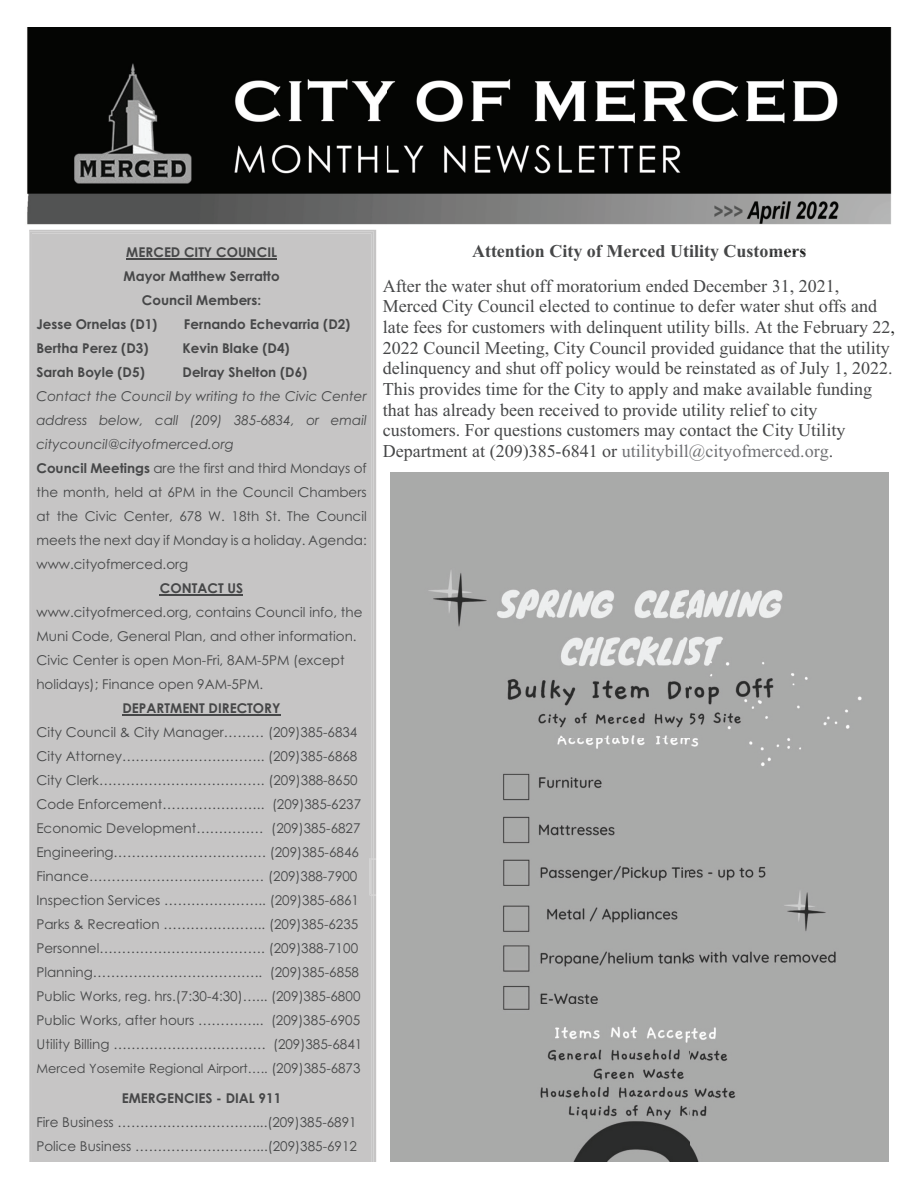
<style>
.page{position:relative;width:918px;height:1188px;background:#fff}
.page>*{position:absolute;margin:0;border:0;box-sizing:border-box;transform-origin:0 0}
.t1{font:18px/20.7px "Times New Roman";color:#464748}
.t2{font:18px/20.7px "Times New Roman";color:#1e1f1e}
.t3{font:13.5px/24px "Century Gothic";color:#464748}
.t4{font:700 13.5px "Century Gothic";color:#464748}
.t5{font:12.75px "Century Gothic";color:#464748}
.s1{font-style:italic}
.s2{font-weight:700}
.s3{font-size:13.5px}
.s4{font-weight:700;color:#1e1f1e}
.s5{color:#1e1f1e}
.s6{color:#707174}
</style>
<div class="page">
<div style="left:30px;top:231px;width:344px;height:930px;background:#c6c5c5"></div>
<hr style="left:126px;top:259px;width:151px;height:1px;background:#464748">
<hr style="left:160px;top:595px;width:83px;height:1px;background:#464748">
<hr style="left:122px;top:715px;width:158px;height:1px;background:#464748">
<svg style="left:369px;top:858px;width:8px;height:37px"></svg>
<img style="left:390px;top:472px;width:498px;height:689px">
<img style="left:27px;top:27px;width:865px;height:198px">
<p class="t4" style="left:126px;top:244px;width:152px">MERCED CITY COUNCIL</p>
<p class="t4" style="left:124px;top:268px;width:158px">Mayor Matthew Serratto</p>
<p class="t4" style="left:142px;top:292px;width:121px">Council Members:</p>
<p class="t4" style="left:36px;top:316px;width:123px">Jesse Ornelas (D1)</p>
<p class="t4" style="left:184px;top:316px;width:168px">Fernando Echevarria (D2)</p>
<p class="t4" style="left:36px;top:340px;width:114px">Bertha Perez (D3)</p>
<p class="t4" style="left:182px;top:340px;width:109px">Kevin Blake (D4)</p>
<p class="t4" style="left:36px;top:364px;width:110px">Sarah Boyle (D5)</p>
<p class="t4" style="left:182px;top:364px;width:126px">Delray Shelton (D6)</p>
<p class="t3" style="left:36px;top:384px;width:332px"><span class="s1">Contact the Council by writing to the Civic Center address below, call (209) 385-6834, or email citycouncil@cityofmerced.org<br></span><span class="s2">Council Meetings</span> are the first and third Mondays of the month, held at 6PM in the Council Chambers at the Civic Center, 678 W. 18th St. The Council meets the next day if Monday is a holiday. Agenda: www.cityofmerced.org</p>
<p class="t4" style="left:160px;top:580px;width:85px">CONTACT US</p>
<p class="t3" style="left:36px;top:600px;width:328px">www.cityofmerced.org, contains Council info, the Muni Code, General Plan, and other information.<br>Civic Center is open Mon-Fri, 8AM-5PM (except holidays); Finance open 9AM-5PM.</p>
<p class="t4" style="left:122px;top:700px;width:160px">DEPARTMENT DIRECTORY</p>
<p class="t3" style="left:36px;top:720px;width:327px">City Council &amp; City Manager……… (209)385-6834<br>City Attorney………………………….. (209)385-6868<br>City Clerk………………………………. (209)388-8650<br>Code Enforcement………………….. (209)385-6237<br>Economic Development…………… (209)385-6827<br>Engineering……………………………. (209)385-6846<br>Finance………………………………… (209)388-7900<br>Inspection Services ………………….. (209)385-6861<br>Parks &amp; Recreation ………………….. (209)385-6235<br>Personnel………………………………. (209)388-7100<br>Planning……………………………….. (209)385-6858<br>Public Works, reg. hrs.(7:30-4:30)…... (209)385-6800<br>Public Works, after hours …………... (209)385-6905<br>Utility Billing ……………………………. (209)385-6841</p>
<p class="t5" style="left:36px;top:1061px;width:326px">Merced Yosemite Regional Airport….. <span class="s3">(209)385-6873</span></p>
<p class="t4" style="left:122px;top:1090px;width:161px">EMERGENCIES - DIAL 911</p>
<p class="t3" style="left:36px;top:1110px;width:322px">Fire Business …………………………....(209)385-6891<br>Police Business ………………………...(209)385-6912</p>
<h1 class="t1" style="left:383px;top:234px;width:458px;line-height:34.3px;text-indent:89px"><span class="s2">Attention City of Merced Utility Custo</span><span class="s4">mers<br></span>After the water shut off moratorium ended December 31, 2021,</h1>
<p class="t1" style="left:383px;top:296px;width:514px">Merced City Council elected to continue to defer wat r shut offs and late fees for customers with delinquent utility bills. A the February 22<span class="s5">, </span>2022 Council Meeting, City Council provided guidan e that the utility delinquency and shut off policy would be reinstated a of Jul 1 2022.<br>This provides time for the City to apply and make available funding that has already been received to provide utility relief to city customers. For questions customers may contact the City Utility Department at (209)385-6841 or <span class="s6">utilitybill@cityofmerced.org</span>.</p>
<h1 class="t2" style="left:766px;top:296px;width:12px">e t c s</h1>
<h1 class="t2" style="left:821px;top:358px;width:28px">y ,</h1>
</div>
